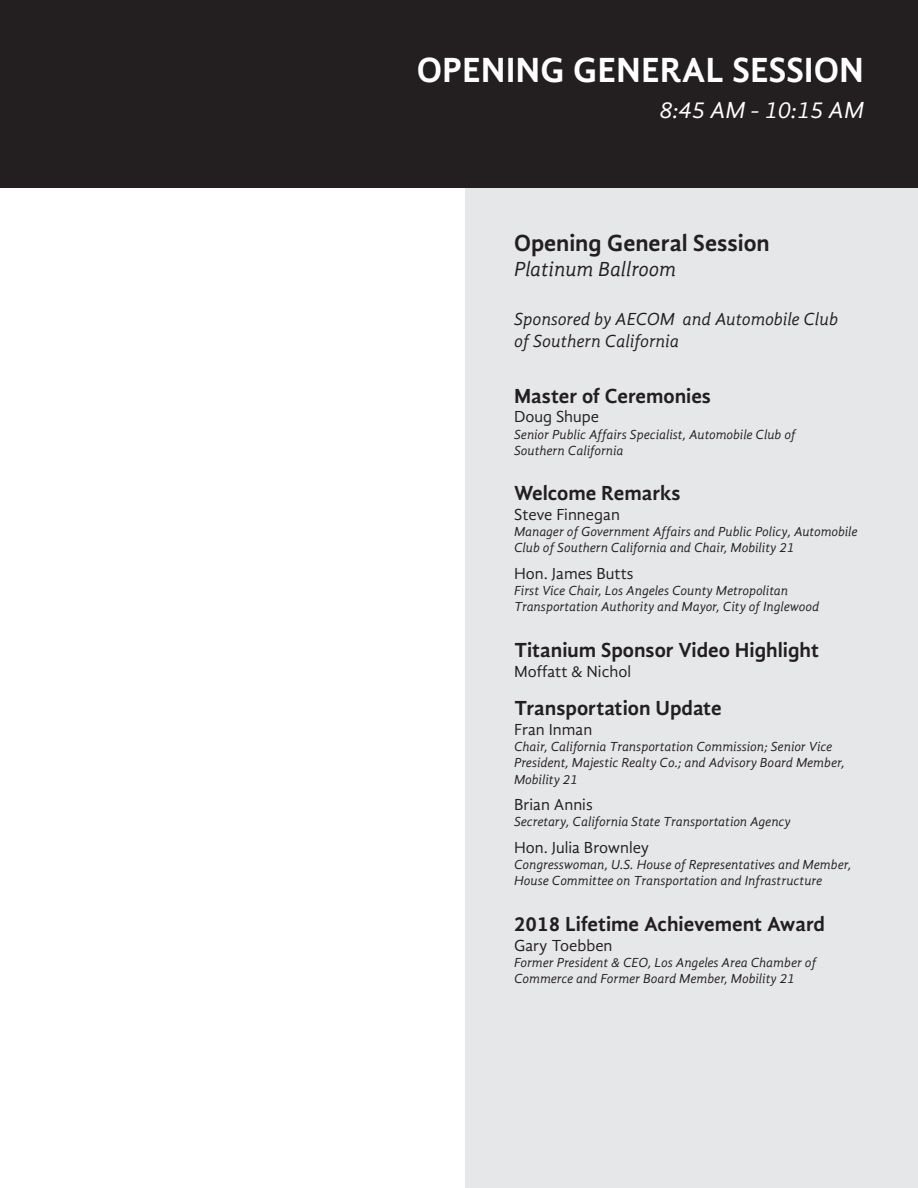
<style>
.page{position:relative;width:918px;height:1188px;background:#fff}
.page>*{position:absolute;margin:0;border:0;box-sizing:border-box;transform-origin:0 0}
.black_bar_titles{font:700 36px "Gandhi Sans";color:#fff}
.t1{font:700 24px "Gandhi Sans";color:#231f20}
.black_bar_titles-2{font:italic 24px "Gandhi Sans";color:#fff}
.title_of_panel{font:700 21px "Gandhi Sans";color:#231f20}
.room{font:italic 21px "Gandhi Sans";color:#231f20}
.sponsored_by{font:italic 18px/21.6px "Gandhi Sans";color:#231f20}
.copy{font:16.5px "Gandhi Sans";color:#231f20}
.titles{font:italic 13.5px/16.2px "Gandhi Sans";color:#231f20}
</style>
<div class="page">
<div style="left:466px;top:0;width:452px;height:1188px;background:#e6e7e9"></div>
<div style="left:0;top:0;width:918px;height:187px;background:#231f20"></div>
<p class="black_bar_titles" style="left:417px;top:49px;width:449px">OPENING GENERAL SESSION</p>
<p class="black_bar_titles-2" style="left:659px;top:97px;width:206px">8:45 AM - 10:15 AM</p>
<p class="t1" style="left:514px;top:229px;width:257px">Opening General Session</p>
<p class="room" style="left:514px;top:257px;width:163px">Platinum Ballroom</p>
<p class="sponsored_by" style="left:514px;top:308px;width:326px">Sponsored by AECOM and Automobile Club of Southern California</p>
<p class="title_of_panel" style="left:514px;top:383px;width:198px">Master of Ceremonies</p>
<p class="copy" style="left:514px;top:407px;width:87px">Doug Shupe</p>
<p class="titles" style="left:514px;top:426px;width:283px">Senior Public Affairs Specialist, Automobile Club of<br>Southern California</p>
<p class="title_of_panel" style="left:514px;top:481px;width:168px">Welcome Remarks</p>
<p class="copy" style="left:514px;top:505px;width:107px">Steve Finnegan</p>
<p class="titles" style="left:514px;top:524px;width:345px">Manager of Government Affairs and Public Policy, Automobile<br>Club of Southern California and Chair, Mobility 21</p>
<p class="copy" style="left:514px;top:564px;width:121px">Hon. James Butts</p>
<p class="titles" style="left:514px;top:582px;width:307px">First Vice Chair, Los Angeles County Metropolitan<br>Transportation Authority and Mayor, City of Inglewood</p>
<p class="title_of_panel" style="left:514px;top:638px;width:307px">Titanium Sponsor Video Highlight</p>
<p class="copy" style="left:514px;top:662px;width:119px">Moffatt &amp; Nichol</p>
<p class="title_of_panel" style="left:514px;top:696px;width:209px">Transportation Update</p>
<p class="copy" style="left:514px;top:720px;width:80px">Fran Inman</p>
<p class="titles" style="left:514px;top:739px;width:332px">Chair, California Transportation Commission; Senior Vice<br>President, Majestic Realty Co.; and Advisory Board Member,<br>Mobility 21</p>
<p class="copy" style="left:514px;top:795px;width:80px">Brian Annis</p>
<p class="titles" style="left:514px;top:814px;width:278px">Secretary, California State Transportation Agency</p>
<p class="copy" style="left:514px;top:838px;width:136px">Hon. Julia Brownley</p>
<p class="titles" style="left:514px;top:857px;width:339px">Congresswoman, U.S. House of Representatives and Member,<br>House Committee on Transportation and Infrastructure</p>
<p class="title_of_panel" style="left:514px;top:912px;width:313px">2018 Lifetime Achievement Award</p>
<p class="copy" style="left:514px;top:936px;width:100px">Gary Toebben</p>
<p class="titles" style="left:514px;top:954px;width:304px">Former President &amp; CEO, Los Angeles Area Chamber of<br>Commerce and Former Board Member, Mobility 21</p>
</div>
